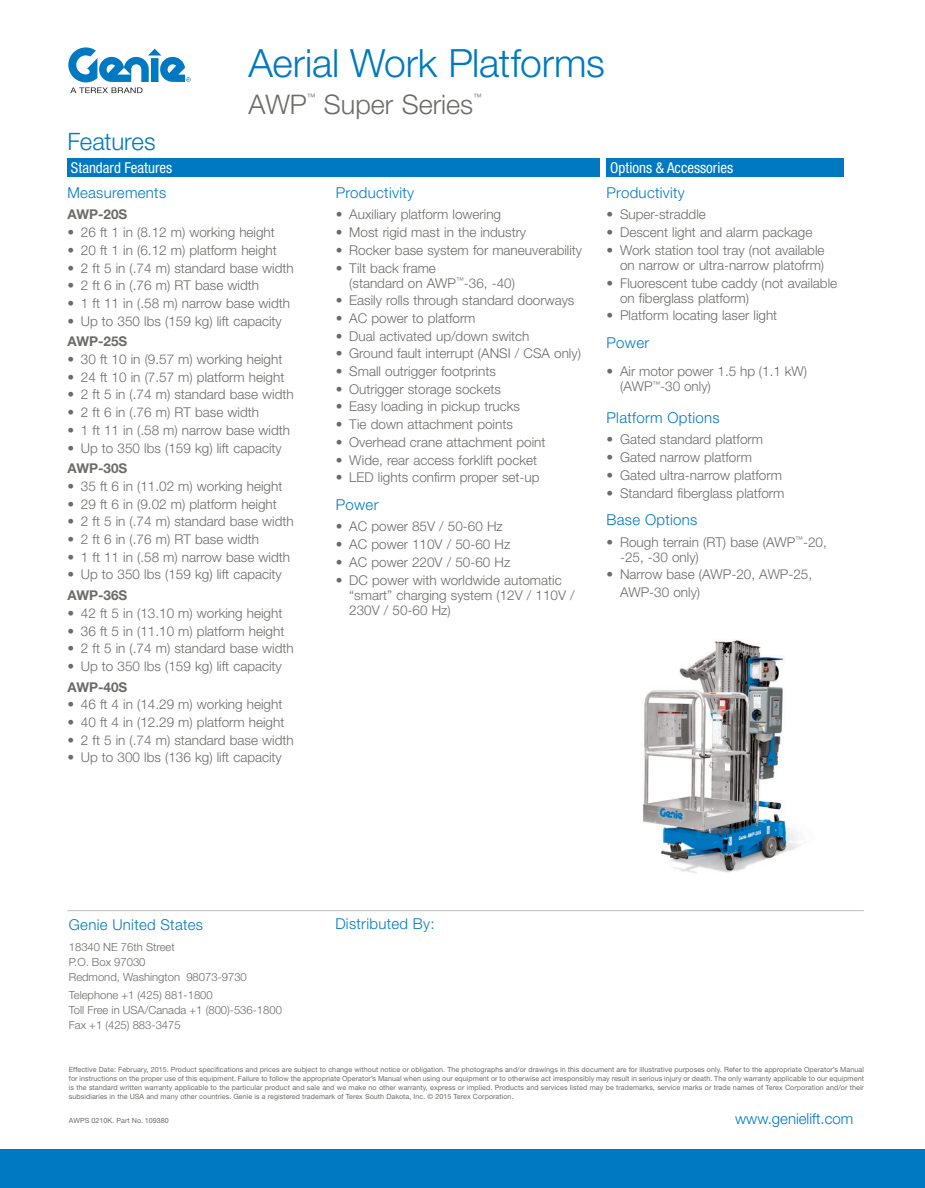
<style>
.page{position:relative;width:925px;height:1188px;background:#fff}
.page>*{position:absolute;margin:0;border:0;box-sizing:border-box;transform-origin:0 0}
.Title__Blue{font:300 39px "Helvetica Neue LT Std";letter-spacing:-.005em;color:#0079c2}
.Title__Gray_Product{font:300 27px "Helvetica Neue LT Std";color:#6b6b68}
.t1{font:300 24px "Helvetica Neue LT Std";letter-spacing:-.01em;color:#0079c2}
.Subhead_Back{font:300 15px "Helvetica Neue LT Std";letter-spacing:.02em;color:#0079c2}
.Chart__Blue_Box_Whit{font:condensed 15px "Helvetica Neue LT Std";color:#fff}
.Subhead_Back-2{font:300 15px "Helvetica Neue LT Std";color:#0079c2}
.Bullets{font:300 13.5px/15px "Helvetica Neue LT Std";color:#6b6b68}
.Subhead_Back-3{font:300 13.5px/15px "Helvetica Neue LT Std";color:#6b6b68}
.Bullets-2{font:700 13.5px "Helvetica Neue LT Std";color:#6b6b68}
.t2{font:300 11.25px/15px "Helvetica Neue LT Std";color:#6b6b68}
.Title__Gray_Product-2{font:300 8.7px "Helvetica Neue LT Std";color:#6b6b68}
.Legal_Copy{font:7.2px/9px "Helvetica Neue LT Std";letter-spacing:.01em;color:#6b6b68;text-align:justify}
</style>
<div class="page">
<div style="left:0;top:1149px;width:925px;height:39px;background:#0079c2"></div>
<svg style="left:68px;top:47px;width:123px;height:46px"></svg>
<hr style="left:67px;top:910px;width:797px;height:1px;background:#c0bfbf">
<div style="left:606px;top:158px;width:238px;height:19px;background:#0079c2"></div>
<div style="left:67px;top:158px;width:533px;height:19px;background:#0079c2"></div>
<img style="left:643px;top:640px;width:158px;height:233px">
<p class="Title__Blue" style="left:249px;top:39px;width:358px">Aerial Work Platforms</p>
<h3 class="t1" style="left:67px;top:127px;width:90px">Features</h3>
<p class="Title__Gray_Product" style="left:249px;top:88px;width:60px">AWP</p>
<p class="Title__Gray_Product-2" style="left:307px;top:92px;width:10px">™</p>
<p class="Title__Gray_Product" style="left:324px;top:88px;width:151px">Super Series</p>
<p class="Title__Gray_Product-2" style="left:473px;top:92px;width:10px">™</p>
<p class="Chart__Blue_Box_Whit" style="left:71px;top:159px;width:103px">Standard Features</p>
<p class="Chart__Blue_Box_Whit" style="left:610px;top:159px;width:124px">Options &amp; Accessories</p>
<p class="Subhead_Back" style="left:67px;top:183px;width:100px">Measurements</p>
<p class="Bullets-2" style="left:67px;top:206px;width:62px">AWP-20S</p>
<p class="Bullets" style="left:67px;top:225px;width:209px">• 26 ft 1 in (8.12 m) working height</p>
<p class="Bullets" style="left:67px;top:242px;width:211px">• 20 ft 1 in (6.12 m) platform height</p>
<p class="Bullets" style="left:67px;top:260px;width:228px">• 2 ft 5 in (.74 m) standard base width</p>
<p class="Bullets" style="left:67px;top:278px;width:193px">• 2 ft 6 in (.76 m) RT base width</p>
<p class="Bullets" style="left:67px;top:295px;width:224px">• 1 ft 11 in (.58 m) narrow base width</p>
<p class="Bullets" style="left:67px;top:313px;width:216px">• Up to 350 lbs (159 kg) lift capacity</p>
<p class="Bullets-2" style="left:67px;top:333px;width:62px">AWP-25S</p>
<p class="Bullets" style="left:67px;top:351px;width:216px">• 30 ft 10 in (9.57 m) working height</p>
<p class="Bullets" style="left:67px;top:369px;width:218px">• 24 ft 10 in (7.57 m) platform height</p>
<p class="Bullets" style="left:67px;top:387px;width:228px">• 2 ft 5 in (.74 m) standard base width</p>
<p class="Bullets" style="left:67px;top:405px;width:193px">• 2 ft 6 in (.76 m) RT base width</p>
<p class="Bullets" style="left:67px;top:422px;width:224px">• 1 ft 11 in (.58 m) narrow base width</p>
<p class="Bullets" style="left:67px;top:440px;width:216px">• Up to 350 lbs (159 kg) lift capacity</p>
<p class="Bullets-2" style="left:67px;top:460px;width:62px">AWP-30S</p>
<p class="Bullets" style="left:67px;top:478px;width:216px">• 35 ft 6 in (11.02 m) working height</p>
<p class="Bullets" style="left:67px;top:496px;width:211px">• 29 ft 6 in (9.02 m) platform height</p>
<p class="Bullets" style="left:67px;top:514px;width:228px">• 2 ft 5 in (.74 m) standard base width</p>
<p class="Bullets" style="left:67px;top:531px;width:193px">• 2 ft 6 in (.76 m) RT base width</p>
<p class="Bullets" style="left:67px;top:549px;width:224px">• 1 ft 11 in (.58 m) narrow base width</p>
<p class="Bullets" style="left:67px;top:567px;width:216px">• Up to 350 lbs (159 kg) lift capacity</p>
<p class="Bullets-2" style="left:67px;top:587px;width:62px">AWP-36S</p>
<p class="Bullets" style="left:67px;top:605px;width:216px">• 42 ft 5 in (13.10 m) working height</p>
<p class="Bullets" style="left:67px;top:623px;width:218px">• 36 ft 5 in (11.10 m) platform height</p>
<p class="Bullets" style="left:67px;top:641px;width:228px">• 2 ft 5 in (.74 m) standard base width</p>
<p class="Bullets" style="left:67px;top:658px;width:216px">• Up to 350 lbs (159 kg) lift capacity</p>
<p class="Bullets-2" style="left:67px;top:678px;width:62px">AWP-40S</p>
<p class="Bullets" style="left:67px;top:697px;width:216px">• 46 ft 4 in (14.29 m) working height</p>
<p class="Bullets" style="left:67px;top:714px;width:218px">• 40 ft 4 in (12.29 m) platform height</p>
<p class="Bullets" style="left:67px;top:732px;width:228px">• 2 ft 5 in (.74 m) standard base width</p>
<p class="Bullets" style="left:67px;top:750px;width:216px">• Up to 300 lbs (136 kg) lift capacity</p>
<p class="Subhead_Back" style="left:336px;top:183px;width:80px">Productivity</p>
<p class="Bullets" style="left:336px;top:207px;width:167px">• Auxiliary platform lowering</p>
<p class="Bullets" style="left:336px;top:225px;width:192px">• Most rigid mast in the industry</p>
<p class="Bullets" style="left:336px;top:242px;width:248px">• Rocker base system for maneuverability</p>
<p class="Bullets" style="left:349px;top:260px;width:167px;text-indent:-14px">• Tilt back frame<br>(standard on AWP<sup>™</sup>-36, -40)</p>
<p class="Bullets" style="left:336px;top:293px;width:240px">• Easily rolls through standard doorways</p>
<p class="Bullets" style="left:336px;top:310px;width:141px">• AC power to platform</p>
<p class="Bullets" style="left:336px;top:328px;width:195px">• Dual activated up/down switch</p>
<p class="Bullets" style="left:336px;top:346px;width:247px">• Ground fault interrupt (ANSI / CSA only)</p>
<p class="Bullets" style="left:336px;top:363px;width:162px">• Small outrigger footprints</p>
<p class="Bullets" style="left:336px;top:381px;width:167px">• Outrigger storage sockets</p>
<p class="Bullets" style="left:336px;top:399px;width:186px">• Easy loading in pickup trucks</p>
<p class="Bullets" style="left:336px;top:417px;width:178px">• Tie down attachment points</p>
<p class="Bullets" style="left:336px;top:434px;width:211px">• Overhead crane attachment point</p>
<p class="Bullets" style="left:336px;top:452px;width:203px">• Wide, rear access forklift pocket</p>
<p class="Bullets" style="left:336px;top:470px;width:205px">• LED lights confirm proper set-up</p>
<p class="Subhead_Back" style="left:336px;top:495px;width:44px">Power</p>
<p class="Bullets" style="left:336px;top:519px;width:168px">• AC power 85V / 50-60 Hz</p>
<p class="Bullets" style="left:336px;top:537px;width:176px">• AC power 110V / 50-60 Hz</p>
<p class="Bullets" style="left:336px;top:554px;width:176px">• AC power 220V / 50-60 Hz</p>
<p class="Bullets" style="left:349px;top:572px;width:227px;text-indent:-14px">• DC power with worldwide automatic “smart” charging system (12V / 110V /<br>230V / 50-60 Hz)</p>
<p class="Subhead_Back" style="left:606px;top:183px;width:80px">Productivity</p>
<p class="Bullets" style="left:606px;top:207px;width:101px">• Super-straddle</p>
<p class="Bullets" style="left:606px;top:225px;width:207px">• Descent light and alarm package</p>
<p class="Bullets" style="left:606px;top:242px;width:219px;text-align:right">• Work station tool tray (not available on narrow or ultra-narrow platofrm)</p>
<p class="Bullets" style="left:620px;top:275px;width:219px;text-indent:-14px">• Fluorescent tube caddy (not available on fiberglass platform)</p>
<p class="Bullets" style="left:606px;top:308px;width:172px">• Platform locating laser light</p>
<p class="Subhead_Back" style="left:606px;top:333px;width:44px">Power</p>
<p class="Subhead_Back-3" style="left:620px;top:364px;width:188px;text-indent:-14px">• Air motor power 1.5 hp (1.1 kW) (AWP<sup>™</sup>-30 only)</p>
<p class="Subhead_Back" style="left:606px;top:408px;width:115px">Platform Options</p>
<p class="Bullets" style="left:606px;top:432px;width:158px">• Gated standard platform</p>
<p class="Bullets" style="left:606px;top:450px;width:147px">• Gated narrow platform</p>
<p class="Bullets" style="left:606px;top:467px;width:177px">• Gated ultra-narrow platform</p>
<p class="Bullets" style="left:606px;top:485px;width:179px">• Standard fiberglass platform</p>
<p class="Subhead_Back" style="left:606px;top:510px;width:92px">Base Options</p>
<p class="Bullets" style="left:620px;top:534px;width:208px;text-indent:-14px">• Rough terrain (RT) base (AWP<sup>™</sup>-20, -25, -30 only)</p>
<p class="Bullets" style="left:606px;top:567px;width:207px">• Narrow base (AWP-20, AWP-25,</p>
<p class="Bullets" style="left:620px;top:585px;width:82px">AWP-30 only)</p>
<p class="Subhead_Back" style="left:69px;top:916px;width:136px">Genie United States</p>
<p class="t2" style="left:69px;top:939px;width:179px">18340 NE 76th Street<br>P.O. Box 97030<br>Redmond, Washington 98073-9730</p>
<p class="t2" style="left:69px;top:987px;width:215px">Telephone +1 (425) 881-1800<br>Toll Free in USA/Canada +1 (800)-536-1800<br>Fax +1 (425) 883-3475</p>
<p class="Subhead_Back" style="left:335px;top:914px;width:101px">Distributed By:</p>
<p class="Legal_Copy" style="left:69px;top:1065px;width:796px">Effective Date: February, 2015. Product specifications and prices are subject to change without notice or obligation. The photographs and/or drawings in this document are for illustrative purposes only. Refer to the appropriate Operator’s Manual for instructions on the proper use of this equipment. Failure to follow the appropriate Operator’s Manual when using our equipment or to otherwise act irresponsibly may result in serious injury or death. The only warranty applicable to our equipment is the standard written warranty applicable to the particular product and sale and we make no other warranty, express or implied. Products and services listed may be trademarks, service marks or trade names of Terex Corporation and/or their subsidiaries in the USA and many other countries. Genie is a registered trademark of Terex South Dakota, Inc. © 2015 Terex Corporation.</p>
<p class="Legal_Copy" style="left:69px;top:1116px;width:101px">AWPS 0210K. Part No. 109380</p>
<p class="Subhead_Back-2" style="left:735px;top:1109px;width:120px">www.genielift.com</p>
</div>
